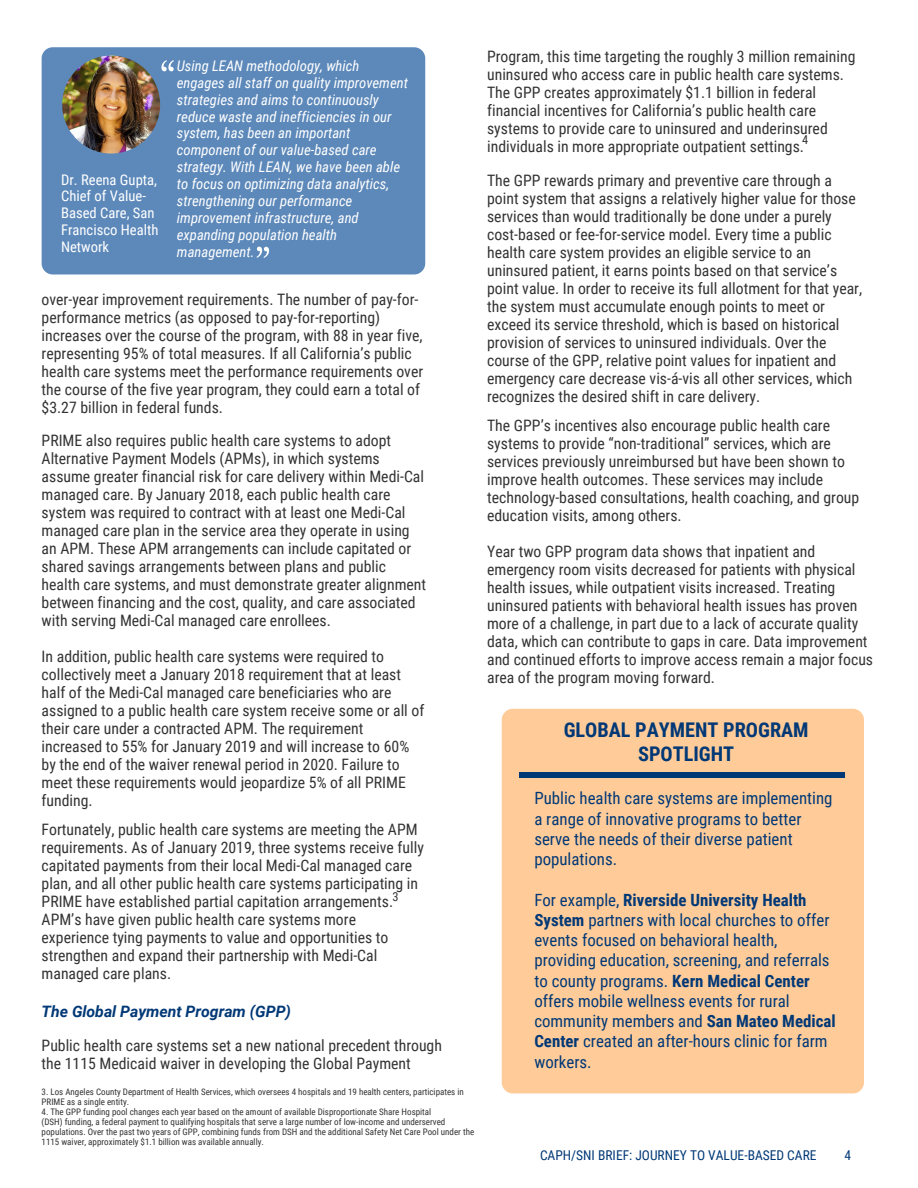
<style>
.page{position:relative;width:918px;height:1188px;background:#fff}
.page>*{position:absolute;margin:0;border:0;box-sizing:border-box;transform-origin:0 0}
.t1{font:700 20.25px/23.7px "Roboto Condensed";color:#003876;text-align:center}
.t2{font:16.8px/20.2px "Roboto Condensed";color:#003876}
.t3{font:15.75px/18px "Roboto Condensed";color:#333}
.t4{font:italic 700 15.75px "Roboto";color:#003876}
.t5{font:italic 14.7px/16.8px "Roboto Condensed";color:#fff}
.t6{font:14.7px/16.8px "Roboto Condensed";color:#fff}
.t7{font:13.5px "Roboto Condensed";color:#003876}
.t8{font:12.3px "Roboto Condensed";color:#333}
.t9{font:9px/10.2px "Roboto Condensed";color:#333}
.s1{font-weight:700}
</style>
<div class="page">
<div style="left:42px;top:47px;width:383px;height:227px;background:#5d89ba"></div>
<div style="left:502px;top:709px;width:362px;height:385px;background:#fc9"></div>
<img style="left:62px;top:56px;width:98px;height:98px">
<div style="left:520px;top:772px;width:325px;height:5px;background:#003876"></div>
<svg style="left:161px;top:60px;width:13px;height:11px"></svg>
<svg style="left:257px;top:247px;width:12px;height:11px"></svg>
<p class="t6" style="left:61px;top:170px;width:99px">Dr. Reena Gupta,<br>Chief of Value-<br>Based Care, San<br>Francisco Health<br>Network</p>
<p class="t5" style="left:177px;top:57px;width:233px">Using LEAN methodology, which engages all staff on quality improvement strategies and aims to continuously reduce waste and inefficiencies in our system, has been an important component of our value-based care strategy. With LEAN, we have been able to focus on optimizing data analytics, strengthening our performance improvement infrastructure, and expanding population health management.</p>
<p class="t3" style="left:42px;top:290px;width:383px">over-year improvement requirements. The number of pay-for&shy;performance metrics (as opposed to pay-for-reporting) increases over the course of the program, with 88 in year five, representing 95% of total measures. If all California’s public health care systems meet the performance requirements over the course of the five year program, they could earn a total of $3.27 billion in federal funds.</p>
<p class="t3" style="left:42px;top:430px;width:386px">PRIME also requires public health care systems to adopt Alternative Payment Models (APMs), in which systems assume greater financial risk for care delivery within Medi-Cal managed care. By January 2018, each public health care system was required to contract with at least one Medi-Cal managed care plan in the service area they operate in using an APM. These APM arrangements can include capitated or shared savings arrangements between plans and public health care systems, and must demonstrate greater alignment between financing and the cost, quality, and care associated with serving Medi-Cal managed care enrollees.</p>
<p class="t3" style="left:42px;top:646px;width:384px">In addition, public health care systems were required to collectively meet a January 2018 requirement that at least half of the Medi-Cal managed care beneficiaries who are assigned to a public health care system receive some or all of their care under a contracted APM. The requirement increased to 55% for January 2019 and will increase to 60% by the end of the waiver renewal period in 2020. Failure to meet these requirements would jeopardize 5% of all PRIME funding.</p>
<p class="t3" style="left:42px;top:820px;width:384px">Fortunately, public health care systems are meeting the APM requirements. As of January 2019, three systems receive fully capitated payments from their local Medi-Cal managed care plan, and all other public health care systems participating in PRIME have established partial capitation arrangements.<br>APM’s have given public health care systems more experience tying payments to value and opportunities to strengthen and expand their partnership with Medi-Cal managed care plans.</p>
<p class="t4" style="left:42px;top:1000px;width:251px">The Global Payment Program (GPP)</p>
<p class="t8" style="left:393px;top:888px;width:8px">3</p>
<p class="t3" style="left:42px;top:1036px;width:402px">Public health care systems set a new national precedent through the 1115 Medicaid waiver in developing the Global Payment</p>
<p class="t9" style="left:42px;top:1086px;width:424px">3. Los Angeles County Department of Health Services, which oversees 4 hospitals and 19 health centers, participates in<br>PRIME as a single entity.</p>
<p class="t9" style="left:42px;top:1106px;width:434px">4. The GPP funding pool changes each year based on the amount of available Disproportionate Share Hospital<br>(DSH) funding, a federal payment to qualifying hospitals that serve a large number of low-income and underserved populations. Over the past two years of GPP, combining funds from DSH and the additional Safety Net Care Pool under the 1115 waiver, approximately $1.1 billion was available annually.</p>
<p class="t3" style="left:487px;top:47px;width:370px">Program, this time targeting the roughly 3 million remaining uninsured who access care in public health care systems.<br>The GPP creates approximately $1.1 billion in federal financial incentives for California’s public health care systems to provide care to uninsured and underinsured individuals in more appropriate outpatient settings.</p>
<p class="t8" style="left:802px;top:131px;width:8px">4</p>
<p class="t3" style="left:487px;top:170px;width:377px">The GPP rewards primary and preventive care through a point system that assigns a relatively higher value for those services than would traditionally be done under a purely cost-based or fee-for-service model. Every time a public health care system provides an eligible service to an uninsured patient, it earns points based on that service’s point value. In order to receive its full allotment for that year, the system must accumulate enough points to meet or exceed its service threshold, which is based on historical provision of services to uninsured individuals. Over the course of the GPP, relative point values for inpatient and emergency care decrease vis-á-vis all other services, which recognizes the desired shift in care delivery.</p>
<p class="t3" style="left:487px;top:416px;width:374px">The GPP’s incentives also encourage public health care systems to provide “non-traditional” services, which are services previously unreimbursed but have been shown to improve health outcomes. These services may include technology-based consultations, health coaching, and group education visits, among others.</p>
<p class="t3" style="left:487px;top:542px;width:388px">Year two GPP program data shows that inpatient and emergency room visits decreased for patients with physical health issues, while outpatient visits increased. Treating uninsured patients with behavioral health issues has proven more of a challenge, in part due to a lack of accurate quality data, which can contribute to gaps in care. Data improvement and continued efforts to improve access remain a major focus area of the program moving forward.</p>
<p class="t1" style="left:564px;top:717px;width:246px">GLOBAL PAYMENT PROGRAM<br>SPOTLIGHT</p>
<p class="t2" style="left:534px;top:788px;width:300px">Public health care systems are implementing a range of innovative programs to better serve the needs of their diverse patient populations.</p>
<p class="t2" style="left:534px;top:889px;width:303px">For example, <span class="s1">Riverside University Health System</span> partners with local churches to offer events focused on behavioral health, providing education, screening, and referrals to county programs. <span class="s1">Kern Medical Center </span>offers mobile wellness events for rural community members and <span class="s1">San Mateo Medical Center</span> created an after-hours clinic for farm workers.</p>
<p class="t7" style="left:540px;top:1146px;width:278px">CAPH/SNI BRIEF: JOURNEY TO VALUE-BASED CARE</p>
<p class="t7" style="left:844px;top:1146px;width:8px">4</p>
</div>
